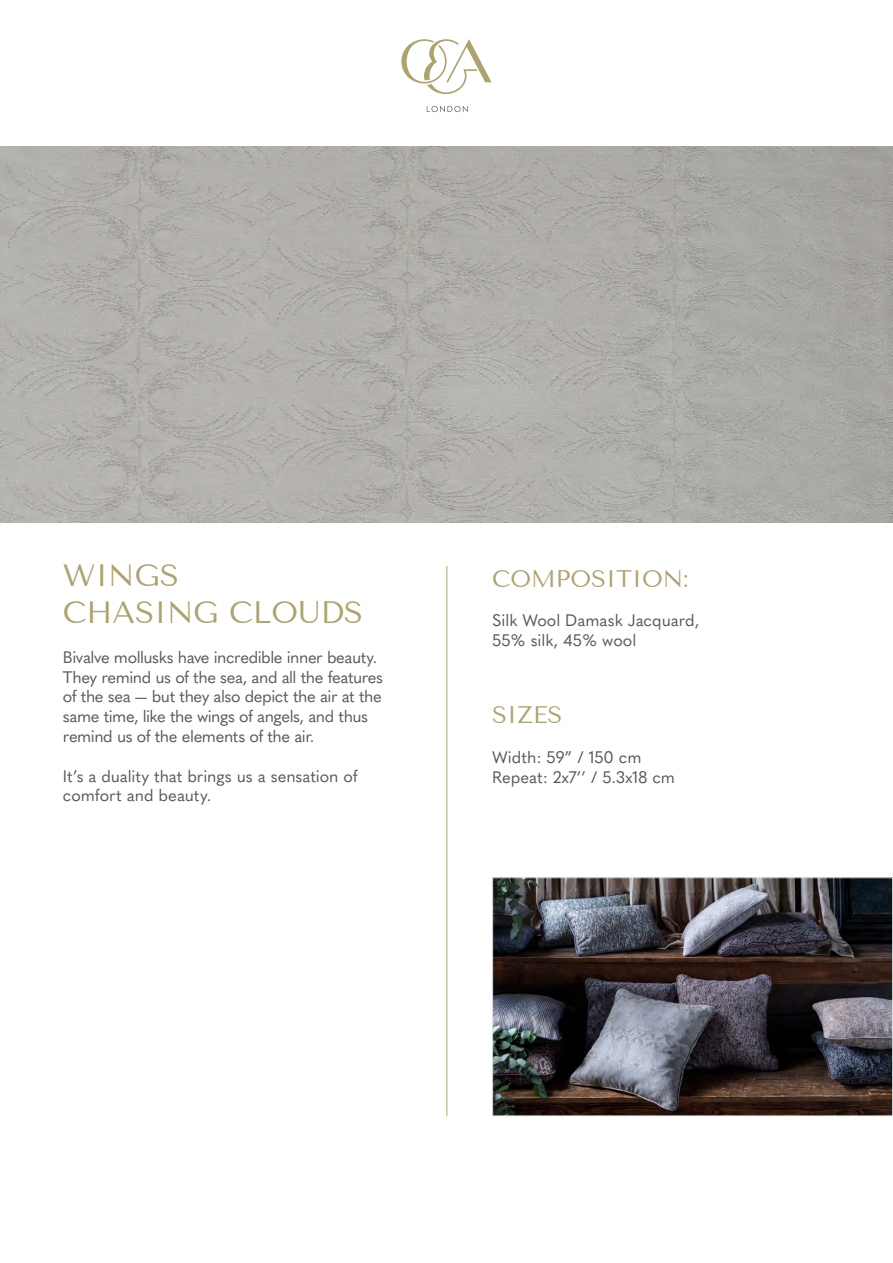
<style>
.page{position:relative;width:893px;height:1263px;background:#fff}
.page>*{position:absolute;margin:0;border:0;box-sizing:border-box;transform-origin:0 0}
.t1{font:30.9px/37px "Tenor Sans";color:#ada36e}
.t2{font:24px "Tenor Sans";color:#ada36e}
.t3{font:16.5px/19.8px "Quasimoda";letter-spacing:-.025em;color:#58595b}
.t4{font:16.5px/19.8px "Quasimoda";color:#58595b}
</style>
<div class="page">
<svg style="left:401px;top:39px;width:91px;height:55px"></svg>
<svg style="left:427px;top:106px;width:41px;height:6px"></svg>
<hr style="left:446px;top:566px;width:1px;height:550px;background:#ada36e">
<img style="left:494px;top:879px;width:397px;height:235px">
<div style="left:492px;top:877px;width:401px;height:239px;border:1px solid #e6e7e8"></div>
<img style="left:0;top:147px;width:893px;height:375px">
<h1 class="t1" style="left:63px;top:557px;width:302px">WINGS<br>CHASING CLOUDS</h1>
<p class="t3" style="left:63px;top:646px;width:322px">Bivalve mollusks have incredible inner beauty.<br>They remind us of the sea, and all the features of the sea — but they also depict the air at the same time, like the wings of angels, and thus remind us of the elements of the air.</p>
<p class="t4" style="left:63px;top:765px;width:296px">It’s a duality that brings us a sensation of comfort and beauty.</p>
<h2 class="t2" style="left:492px;top:565px;width:198px">COMPOSITION:</h2>
<p class="t4" style="left:492px;top:609px;width:209px">Silk Wool Damask Jacquard,<br>55% silk, 45% wool</p>
<h2 class="t2" style="left:492px;top:701px;width:72px">SIZES</h2>
<p class="t4" style="left:492px;top:746px;width:184px">Width: 59” / 150 cm<br>Repeat: 2x7’’ / 5.3x18 cm</p>
</div>
